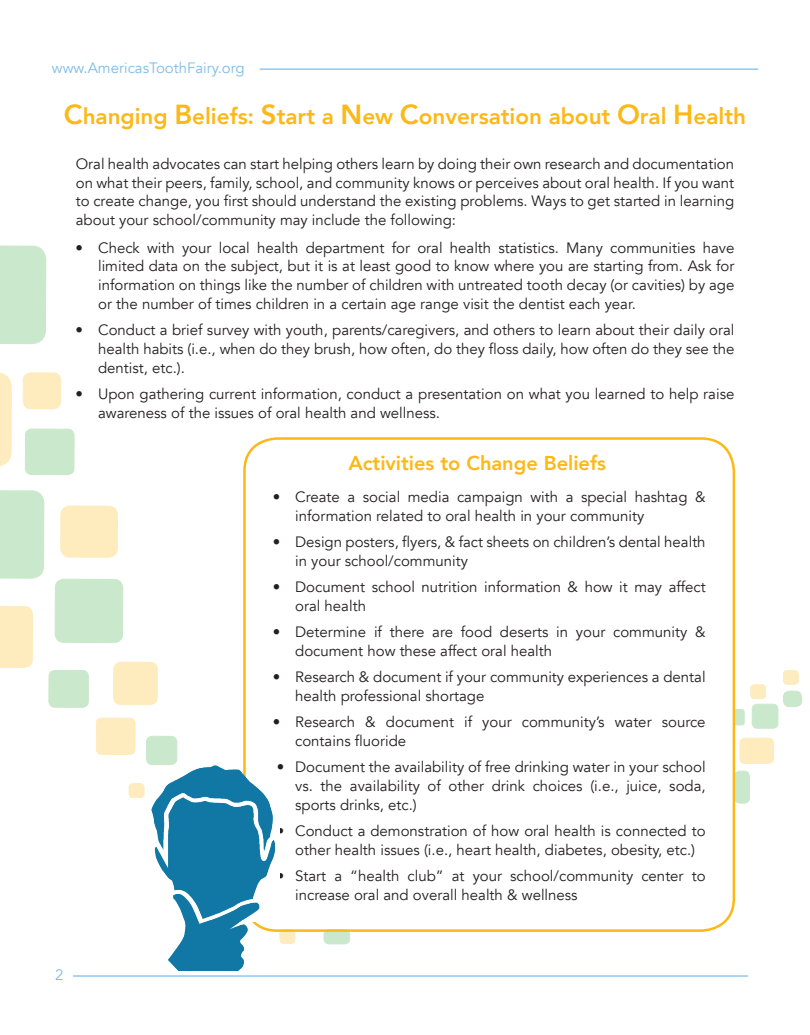
<style>
.page{position:relative;width:810px;height:1035px;background:#fff}
.page>*{position:absolute;margin:0;border:0;box-sizing:border-box;transform-origin:0 0}
.t1{font:800 22.5px "Avenir";color:#fcb817}
.t2{font:800 20px "Avenir";color:#fcb817}
.t3{font:15px/18.8px "Avenir";color:#231f20}
.t4{font:15px "Avenir";color:#7bbee9}
.s1{font-size:27.5px}
</style>
<div class="page">
<hr style="left:260px;top:69px;width:498px;height:1px;background:#7bbee9">
<hr style="left:73px;top:975px;width:675px;height:2px;background:#7bbee9">
<svg style="left:0;top:372px;width:12px;height:94px"></svg>
<div style="left:0;top:490px;width:44px;height:89px;background:#c9e8cc"></div>
<div style="left:61px;top:506px;width:57px;height:51px;background:#feebbe;border-radius:9px"></div>
<div style="left:60px;top:506px;width:58px;height:52px;border:1px solid #fcb817;border-radius:9px"></div>
<div style="left:55px;top:579px;width:68px;height:64px;background:#c9e8cc;border-radius:9px"></div>
<div style="left:55px;top:579px;width:68px;height:64px;border:1px solid #40ae49;border-radius:9px"></div>
<div style="left:0;top:606px;width:33px;height:62px;background:#feebbe"></div>
<div style="left:114px;top:662px;width:43px;height:43px;background:#feebbe;border-radius:8px"></div>
<div style="left:113px;top:662px;width:45px;height:43px;border:1px solid #fcb817;border-radius:8px"></div>
<div style="left:96px;top:718px;width:39px;height:36px;background:#feebbe;border-radius:5px"></div>
<div style="left:96px;top:718px;width:39px;height:37px;border:1px solid #fcb817;border-radius:5px"></div>
<div style="left:146px;top:736px;width:31px;height:29px;background:#c9e8cc;border-radius:6px"></div>
<div style="left:146px;top:736px;width:31px;height:29px;border:1px solid #40ae49;border-radius:6px"></div>
<div style="left:49px;top:670px;width:39px;height:37px;background:#c9e8cc;border-radius:6px"></div>
<div style="left:49px;top:670px;width:40px;height:38px;border:1px solid #40ae49;border-radius:6px"></div>
<div style="left:25px;top:429px;width:49px;height:46px;background:#c9e8cc;border-radius:6px"></div>
<div style="left:25px;top:429px;width:49px;height:46px;border:1px solid #40ae49;border-radius:6px"></div>
<div style="left:0;top:245px;width:47px;height:99px;background:#c9e8cc"></div>
<div style="left:23px;top:373px;width:38px;height:36px;background:#feebbe;border-radius:8px"></div>
<div style="left:23px;top:372px;width:38px;height:37px;border:1px solid #fcb817;border-radius:8px"></div>
<div style="left:740px;top:738px;width:34px;height:25px;background:#feebbe;border-radius:5px"></div>
<div style="left:740px;top:738px;width:34px;height:26px;border:1px solid #fcb817;border-radius:5px"></div>
<div style="left:751px;top:685px;width:15px;height:14px;background:#feebbe;border-radius:4px"></div>
<div style="left:751px;top:685px;width:15px;height:14px;border:1px solid #fcb817;border-radius:4px"></div>
<div style="left:783px;top:670px;width:15px;height:14px;background:#feebbe;border-radius:4px"></div>
<div style="left:783px;top:670px;width:15px;height:15px;border:1px solid #fcb817;border-radius:4px"></div>
<div style="left:280px;top:929px;width:15px;height:14px;background:#feebbe;border-radius:4px"></div>
<div style="left:280px;top:929px;width:15px;height:15px;border:1px solid #fcb817;border-radius:4px"></div>
<div style="left:734px;top:709px;width:10px;height:16px;background:#c9e8cc;border-radius:3px"></div>
<div style="left:734px;top:709px;width:10px;height:16px;border:1px solid #40ae49;border-radius:3px"></div>
<div style="left:783px;top:691px;width:19px;height:16px;background:#c9e8cc;border-radius:6px"></div>
<div style="left:783px;top:691px;width:19px;height:16px;border:1px solid #40ae49;border-radius:6px"></div>
<div style="left:735px;top:771px;width:14px;height:32px;background:#c9e8cc;border-radius:5px"></div>
<div style="left:734px;top:771px;width:16px;height:32px;border:1px solid #40ae49;border-radius:5px"></div>
<div style="left:752px;top:704px;width:26px;height:24px;background:#c9e8cc;border-radius:5px"></div>
<div style="left:752px;top:704px;width:26px;height:24px;border:1px solid #40ae49;border-radius:5px"></div>
<div style="left:324px;top:930px;width:26px;height:14px;background:#c9e8cc;border-radius:5px"></div>
<div style="left:324px;top:929px;width:26px;height:15px;border:1px solid #40ae49;border-radius:5px"></div>
<div style="left:243px;top:437px;width:492px;height:495px;border:2px solid #fcb817;border-radius:32px"></div>
<img style="left:128px;top:760px;width:149px;height:210px">
<p class="t4" style="left:52px;top:59px;width:194px">www.AmericasToothFairy.org</p>
<h1 class="t1" style="left:64px;top:99px;width:684px"><span class="s1">C</span>hanging <span class="s1">B</span>eliefs: <span class="s1">S</span>tart a <span class="s1">N</span>ew <span class="s1">C</span>onversation about <span class="s1">O</span>ral <span class="s1">H</span>ealth</h1>
<p class="t3" style="left:76px;top:155px;width:660px;text-align:justify">Oral health advocates can start helping others learn by doing their own research and documentation on what their peers, family, school, and community knows or perceives about oral health. If you want to create change, you first should understand the existing problems. Ways to get started in learning about your school/community may include the following:</p>
<p class="t3" style="left:98px;top:238px;width:638px;text-align:justify;text-indent:-22px">• Check with your local health department for oral health statistics. Many communities have limited data on the subject, but it is at least good to know where you are starting from. Ask for information on things like the number of children with untreated tooth decay (or cavities) by age or the number of times children in a certain age range visit the dentist each year.</p>
<p class="t3" style="left:98px;top:321px;width:638px;text-align:justify;text-indent:-22px">• Conduct a brief survey with youth, parents/caregivers, and others to learn about their daily oral health habits (i.e., when do they brush, how often, do they floss daily, how often do they see the dentist, etc.).</p>
<p class="t3" style="left:98px;top:385px;width:638px;text-indent:-22px">• Upon gathering current information, conduct a presentation on what you learned to help raise awareness of the issues of oral health and wellness.</p>
<h2 class="t2" style="left:348px;top:448px;width:259px">Activities to Change Beliefs</h2>
<p class="t3" style="left:295px;top:488px;width:412px;text-indent:-22px">• Create a social media campaign with a special hashtag &amp; information related to oral health in your community</p>
<p class="t3" style="left:295px;top:533px;width:412px;text-indent:-22px">• Design posters, flyers, &amp; fact sheets on children’s dental health in your school/community</p>
<p class="t3" style="left:295px;top:578px;width:412px;text-indent:-22px">• Document school nutrition information &amp; how it may affect oral health</p>
<p class="t3" style="left:295px;top:623px;width:412px;text-indent:-22px">• Determine if there are food deserts in your community &amp; document how these affect oral health</p>
<p class="t3" style="left:295px;top:668px;width:412px;text-indent:-22px">• Research &amp; document if your community experiences a dental health professional shortage</p>
<p class="t3" style="left:295px;top:713px;width:412px;text-indent:-22px">• Research &amp; document if your community’s water source contains fluoride</p>
<p class="t3" style="left:295px;top:758px;width:412px;text-align:justify;text-indent:-19px">• Document the availability of free drinking water in your school vs. the availability of other drink choices (i.e., juice, soda, sports drinks, etc.)</p>
<p class="t3" style="left:277px;top:822px;width:431px;text-align:center">• Conduct a demonstration of how oral health is connected to other health issues (i.e., heart health, diabetes, obesity, etc.)</p>
<p class="t3" style="left:295px;top:867px;width:412px;text-indent:-19px">• Start a “health club” at your school/community center to increase oral and overall health &amp; wellness</p>
<p class="t4" style="left:55px;top:966px;width:10px">2</p>
</div>
